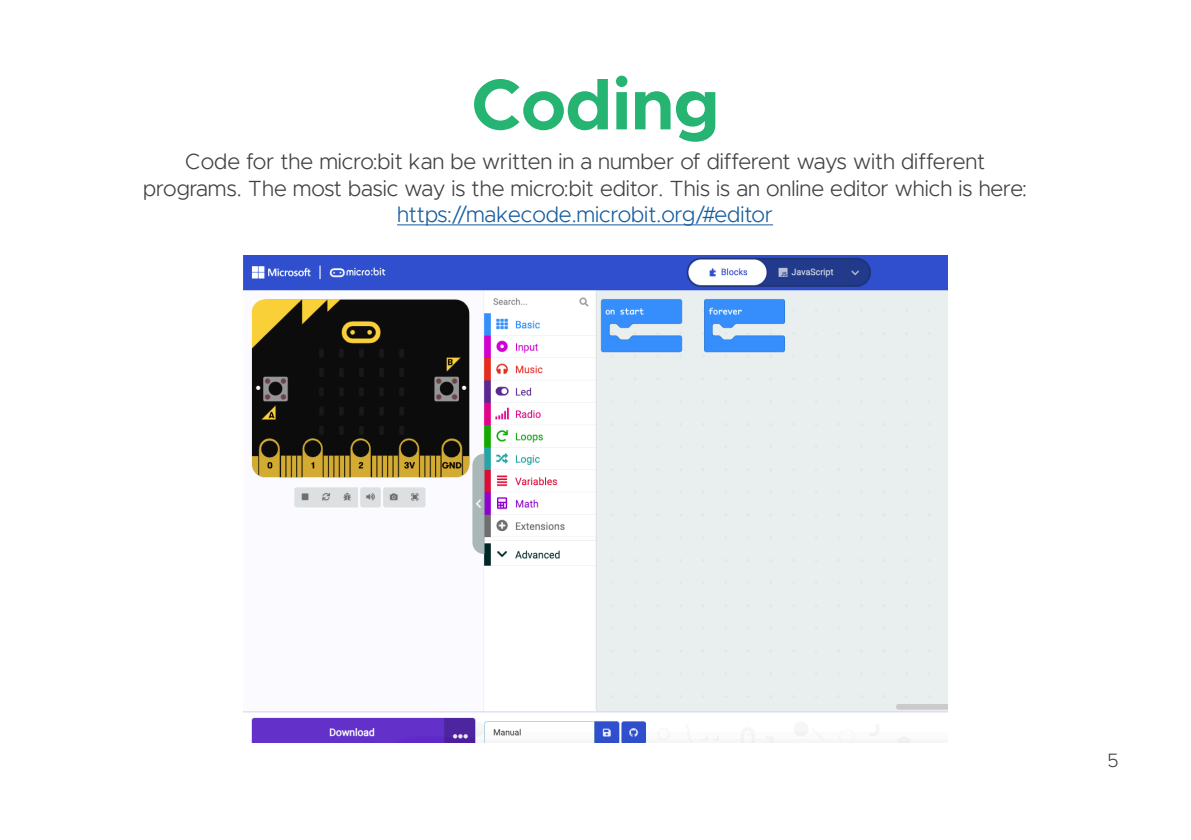
<style>
.page{position:relative;width:1191px;height:840px;background:#fff}
.page>*{position:absolute;margin:0;border:0;box-sizing:border-box;transform-origin:0 0}
.t1{font:700 72px "Metropolis";color:#26b472}
.t2{font:300 22px/26.4px "Metropolis";color:#424143;text-align:center}
.t3{font:300 22px "Metropolis";color:#175d9e}
.t4{font:300 20px "Proxima Nova";color:#3e3e3f}
</style>
<div class="page">
<hr style="left:397px;top:224px;width:376px;height:1px;background:#175d9e">
<img style="left:243px;top:255px;width:704px;height:487px">
<p class="t1" style="left:471px;top:59px;width:249px">Coding</p>
<p class="t2" style="left:143px;top:148px;width:885px">Code for the micro:bit kan be written in a number of different ways with different programs. The most basic way is the micro:bit editor. This is an online editor which is here:</p>
<p class="t3" style="left:397px;top:201px;width:377px">https://makecode.microbit.org/#editor</p>
<p class="t4" style="left:1107px;top:750px;width:13px">5</p>
</div>
